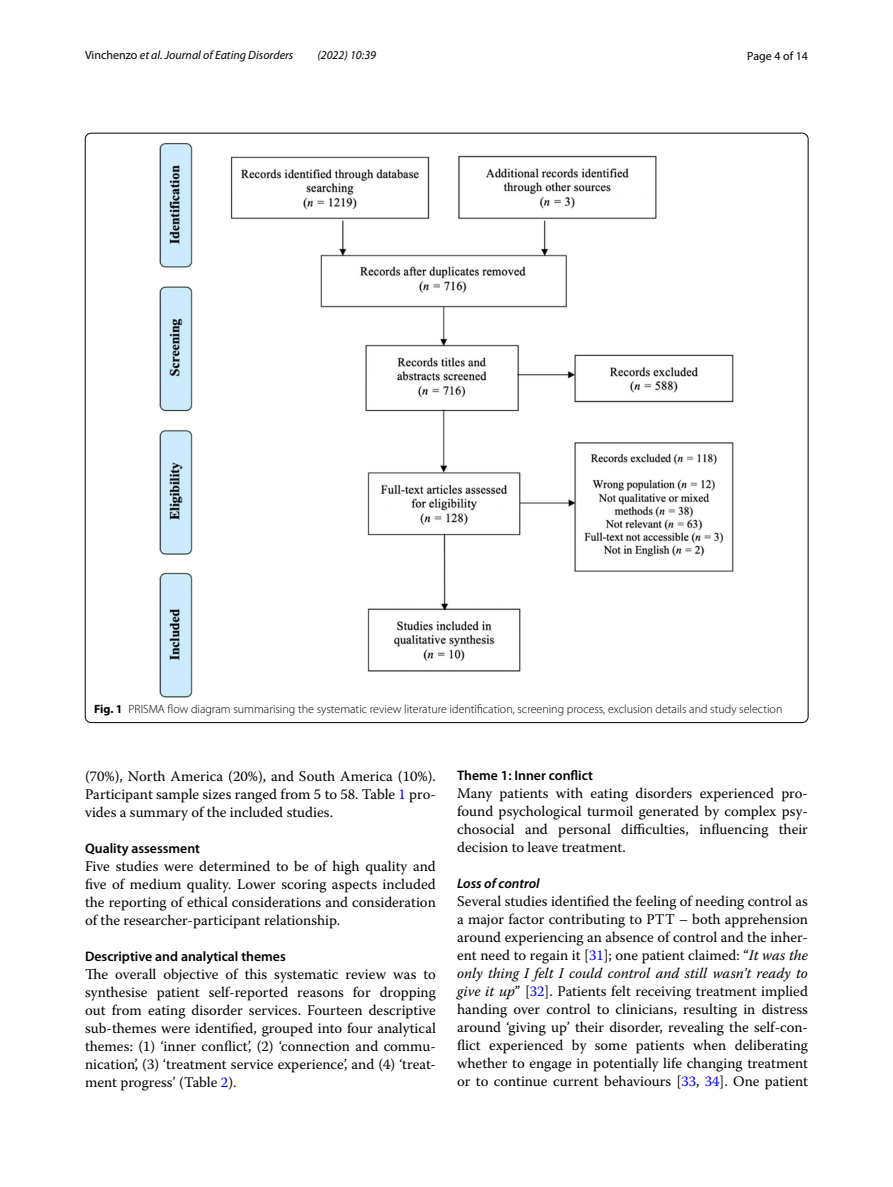
<style>
.page{position:relative;width:893px;height:1187px;background:#fff}
.page>*{position:absolute;margin:0;border:0;box-sizing:border-box;transform-origin:0 0}
.t1{font:14.7px/18px "Warnock Pro";color:#000;text-align:justify}
.t2{font:600 13.8px "Myriad Pro";color:#000}
.t3{font:italic 600 13.8px "Myriad Pro";color:#000}
.t4{font:300 12px "Myriad Pro";color:#000}
.t5{font:italic 12px "Myriad Pro";color:#000}
.t6{font:12px "Myriad Pro";color:#000}
.s1{font-style:normal}
.s2{font-weight:700}
.s3{color:#00f}
.s4{font-style:italic}
</style>
<div class="page">
<img style="left:160px;top:142px;width:574px;height:556px">
<p class="t5" style="left:85px;top:48px;width:210px"><span class="s1">Vinchenzo</span> et al. Journal of Eating Disorders</p>
<p class="t5" style="left:317px;top:48px;width:60px">(2022) 10:39</p>
<p class="t6" style="left:747px;top:48px;width:62px">Page 4 of 14</p>
<p class="t4" style="left:94px;top:702px;width:690px"><span class="s2">Fig. 1</span> PRISMA flow diagram summarising the systematic review literature identification, screening process, exclusion details and study selection</p>
<p class="t1" style="left:85px;top:766px;width:352px">(70%), North America (20%), and South America (10%).<br>Participant sample sizes ranged from 5 to 58. Table <span class="s3">1</span> pro&shy;vides a summary of the included studies.</p>
<p class="t2" style="left:85px;top:839px;width:117px">Quality assessment</p>
<p class="t1" style="left:85px;top:856px;width:352px">Five studies were determined to be of high quality and five of medium quality. Lower scoring aspects included the reporting of ethical considerations and consideration of the researcher-participant relationship.</p>
<p class="t2" style="left:85px;top:947px;width:202px">Descriptive and analytical themes</p>
<p class="t1" style="left:85px;top:964px;width:352px">The overall objective of this systematic review was to synthesise patient self-reported reasons for dropping out from eating disorder services. Fourteen descriptive sub-themes were identified, grouped into four analytical themes: (1) ‘inner conflict’, (2) ‘connection and commu&shy;nication’, (3) ‘treatment service experience’, and (4) ‘treat&shy;ment progress’ (Table <span class="s3">2</span>).</p>
<p class="t2" style="left:457px;top:766px;width:137px">Theme 1: Inner conflict</p>
<p class="t1" style="left:457px;top:784px;width:352px">Many patients with eating disorders experienced pro&shy;found psychological turmoil generated by complex psy&shy;chosocial and personal difficulties, influencing their decision to leave treatment.</p>
<p class="t3" style="left:457px;top:874px;width:84px">Loss of control</p>
<p class="t1" style="left:457px;top:892px;width:352px">Several studies identified the feeling of needing control as a major factor contributing to PTT – both apprehension around experiencing an absence of control and the inher&shy;ent need to regain it [<span class="s3">31</span>]; one patient claimed: “<span class="s4">It was the only thing I felt I could control and still wasn’t ready to give it up</span>” [<span class="s3">32</span>]. Patients felt receiving treatment implied handing over control to clinicians, resulting in distress around ‘giving up’ their disorder, revealing the self-con&shy;flict experienced by some patients when deliberating whether to engage in potentially life changing treatment or to continue current behaviours [<span class="s3">33</span>, <span class="s3">34</span>]. One patient</p>
</div>
